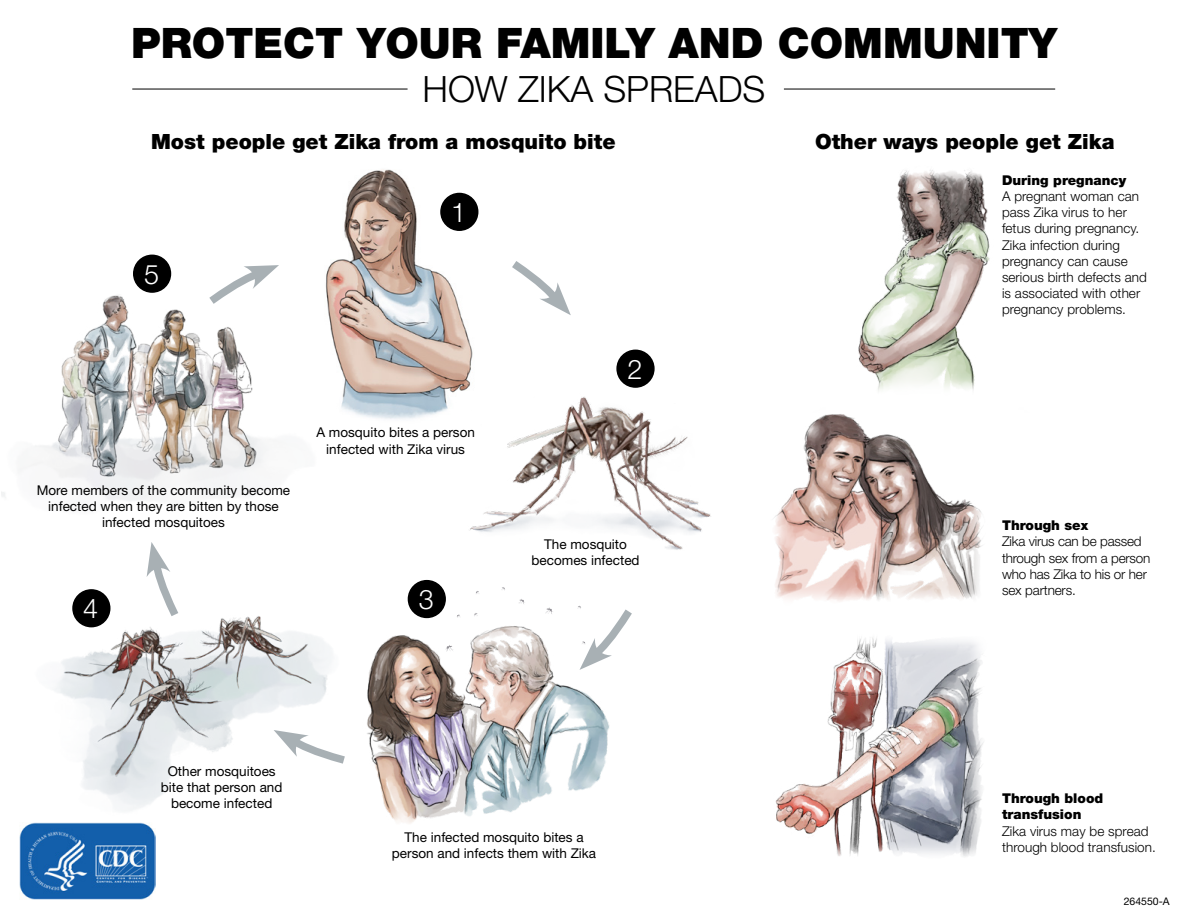
<style>
.page{position:relative;width:1188px;height:918px;background:#fff}
.page>*{position:absolute;margin:0;border:0;box-sizing:border-box;transform-origin:0 0}
.t1{font:900 42.15px "Helvetica Neue LT Std";color:#000}
.H1B{font:300 36.3px "Helvetica Neue LT Std";color:#000}
.H1B-2{font:300 27px "Helvetica Neue LT Std";color:#fff}
.H1B-3{font:900 21px "Helvetica Neue LT Std";color:#000}
.t2{font:13.5px/16.2px "Helvetica Neue LT Std";color:#000;text-align:center}
.P2{font:300 13.5px/16.2px "Helvetica Neue LT Std";letter-spacing:.005em;color:#000}
.P2-2{font:300 13.5px/16.2px "Helvetica Neue LT Std";letter-spacing:-.015em;color:#000}
.P2-3{font:900 13.5px/16.2px "Helvetica Neue LT Std";color:#000}
.t3{font:10.5px "Helvetica Neue LT Std";color:#000}
</style>
<div class="page">
<hr style="left:132px;top:89px;width:276px;height:1px;background:#000">
<hr style="left:784px;top:89px;width:271px;height:1px;background:#000">
<img style="left:326px;top:169px;width:153px;height:250px">
<div style="left:441px;top:193px;width:37px;height:37px;background:#000;border-radius:50%"></div>
<div style="left:440px;top:193px;width:38px;height:38px;border:2px solid #000;border-radius:50%"></div>
<img style="left:459px;top:374px;width:252px;height:176px">
<div style="left:617px;top:350px;width:37px;height:37px;background:#000;border-radius:50%"></div>
<div style="left:616px;top:350px;width:39px;height:38px;border:2px solid #000;border-radius:50%"></div>
<img style="left:367px;top:593px;width:243px;height:231px">
<div style="left:408px;top:581px;width:37px;height:36px;background:#000;border-radius:50%"></div>
<div style="left:408px;top:580px;width:38px;height:38px;border:2px solid #000;border-radius:50%"></div>
<img style="left:55px;top:589px;width:276px;height:221px">
<div style="left:73px;top:590px;width:37px;height:37px;background:#000;border-radius:50%"></div>
<div style="left:72px;top:589px;width:38px;height:38px;border:2px solid #000;border-radius:50%"></div>
<img style="left:2px;top:273px;width:265px;height:228px">
<div style="left:134px;top:255px;width:36px;height:37px;background:#000;border-radius:50%"></div>
<div style="left:133px;top:255px;width:38px;height:38px;border:2px solid #000;border-radius:50%"></div>
<img style="left:858px;top:170px;width:132px;height:221px">
<img style="left:774px;top:414px;width:208px;height:187px">
<img style="left:775px;top:637px;width:209px;height:220px">
<svg style="left:577px;top:603px;width:55px;height:67px"></svg>
<svg style="left:274px;top:729px;width:71px;height:40px"></svg>
<svg style="left:147px;top:542px;width:38px;height:83px"></svg>
<svg style="left:201px;top:265px;width:78px;height:46px"></svg>
<svg style="left:512px;top:261px;width:59px;height:54px"></svg>
<img style="left:20px;top:823px;width:135px;height:77px">
<h1 class="t1" style="left:131px;top:18px;width:927px">PROTECT YOUR FAMILY AND COMMUNITY</h1>
<p class="H1B" style="left:423px;top:67px;width:344px">HOW ZIKA SPREADS</p>
<p class="H1B-3" style="left:151px;top:129px;width:466px">Most people get Zika from a mosquito bite</p>
<h2 class="H1B-3" style="left:815px;top:129px;width:301px">Other ways people get Zika</h2>
<p class="P2-3" style="left:1002px;top:172px;width:126px">During pregnancy</p>
<p class="P2" style="left:1002px;top:188px;width:146px">A pregnant woman can pass Zika virus to her fetus during pregnancy.<br>Zika infection during pregnancy can cause serious birth defects and is associated with other pregnancy problems.</p>
<p class="H1B-2" style="left:451px;top:196px;width:17px">1</p>
<p class="H1B-2" style="left:144px;top:257px;width:17px">5</p>
<p class="t2" style="left:37px;top:482px;width:255px">More members of the community become infected when they are bitten by those infected mosquitoes</p>
<p class="H1B-2" style="left:83px;top:592px;width:17px">4</p>
<p class="t2" style="left:316px;top:424px;width:160px">A mosquito bites a person infected with Zika virus</p>
<p class="H1B-2" style="left:419px;top:583px;width:17px">3</p>
<p class="H1B-2" style="left:627px;top:352px;width:17px">2</p>
<p class="t2" style="left:532px;top:536px;width:110px">The mosquito becomes infected</p>
<p class="t2" style="left:161px;top:762px;width:123px">Other mosquitoes bite that person and become infected</p>
<p class="t2" style="left:392px;top:829px;width:206px">The infected mosquito bites a person and infects them with Zika</p>
<p class="P2-3" style="left:1002px;top:517px;width:88px">Through sex</p>
<p class="P2-2" style="left:1002px;top:533px;width:150px">Zika virus can be passed through sex from a person who has Zika to his or her sex partners.</p>
<p class="P2-3" style="left:1002px;top:790px;width:103px">Through blood transfusion</p>
<p class="P2" style="left:1002px;top:822px;width:155px">Zika virus may be spread through blood transfusion.</p>
<p class="t3" style="left:1124px;top:895px;width:47px">264550-A</p>
</div>
